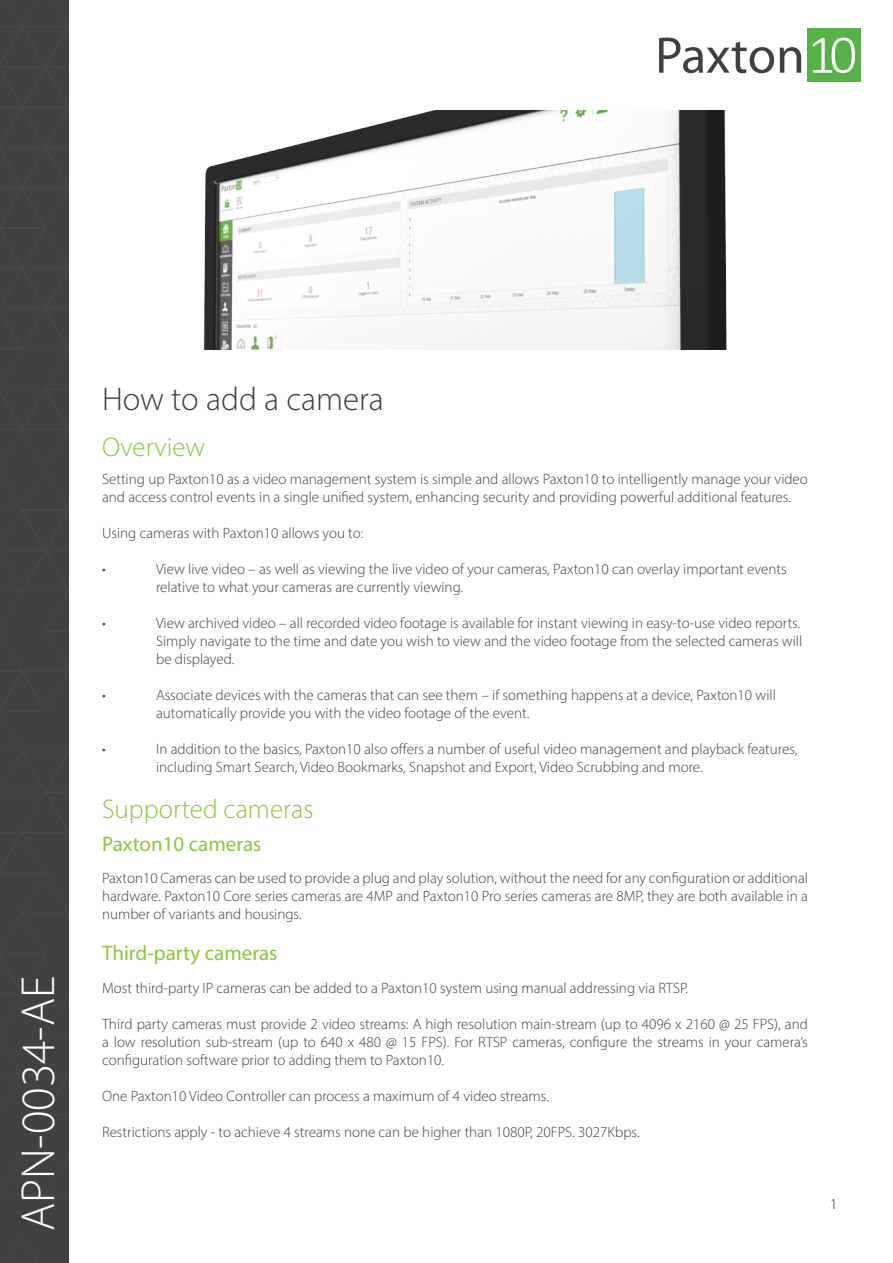
<style>
.page{position:relative;width:893px;height:1263px;background:#fff}
.page>*{position:absolute;margin:0;border:0;box-sizing:border-box;transform-origin:0 0}
.t1{font:300 48px "Myriad Pro";color:#fff}
.t2{font:300 33px "Myriad Pro";color:#3e3e3f}
.t3{font:300 27px "Myriad Pro";color:#8bc63e}
.t4{font:21px "Myriad Pro";color:#8bc63e}
.t5{font:300 15px/18px "Myriad Pro";color:#3e3e3f}
.t6{font:300 15px "Myriad Pro";color:#231f20}
</style>
<div class="page">
<img style="left:203px;top:110px;width:524px;height:239px">
<div style="left:0;top:0;width:69px;height:1263px;background:#414042"></div>
<svg style="left:6px;top:1236px;width:32px;height:27px"></svg>
<svg style="left:0;top:0;width:69px;height:1195px"></svg>
<div style="left:807px;top:29px;width:53px;height:53px;background:#56b146"></div>
<svg style="left:813px;top:38px;width:42px;height:35px"></svg>
<svg style="left:659px;top:38px;width:115px;height:35px"></svg>
<svg style="left:780px;top:47px;width:21px;height:26px"></svg>
<p class="t1" style="left:9px;top:1231px;width:257px;rotate:-90deg">APN-0034-AE</p>
<p class="t2" style="left:102px;top:379px;width:283px">How to add a camera</p>
<p class="t3" style="left:102px;top:430px;width:105px">Overview</p>
<p class="t5" style="left:102px;top:470px;width:707px">Setting up Paxton10 as a video management system is simple and allows Paxton10 to intelligently manage your video and access control events in a single unified system, enhancing security and providing powerful additional features.</p>
<p class="t5" style="left:102px;top:524px;width:263px">Using cameras with Paxton10 allows you to:</p>
<p class="t5" style="left:102px;top:560px;width:5px">•</p>
<p class="t5" style="left:156px;top:560px;width:632px">View live video – as well as viewing the live video of your cameras, Paxton10 can overlay important events relative to what your cameras are currently viewing.</p>
<p class="t5" style="left:102px;top:614px;width:5px">•</p>
<p class="t5" style="left:156px;top:614px;width:648px">View archived video – all recorded video footage is available for instant viewing in easy-to-use video reports.<br>Simply navigate to the time and date you wish to view and the video footage from the selected cameras will be displayed.</p>
<p class="t5" style="left:102px;top:686px;width:5px">•</p>
<p class="t5" style="left:156px;top:686px;width:621px">Associate devices with the cameras that can see them – if something happens at a device, Paxton10 will automatically provide you with the video footage of the event.</p>
<p class="t5" style="left:102px;top:740px;width:5px">•</p>
<p class="t5" style="left:156px;top:740px;width:643px">In addition to the basics, Paxton10 also offers a number of useful video management and playback features, including Smart Search, Video Bookmarks, Snapshot and Export, Video Scrubbing and more.</p>
<p class="t3" style="left:102px;top:792px;width:213px">Supported cameras</p>
<p class="t4" style="left:102px;top:830px;width:161px">Paxton10 cameras</p>
<p class="t5" style="left:102px;top:869px;width:707px;text-align:justify">Paxton10 Cameras can be used to provide a plug and play solution, without the need for any configuration or additional hardware. Paxton10 Core series cameras are 4MP and Paxton10 Pro series cameras are 8MP, they are both available in a number of variants and housings.</p>
<p class="t4" style="left:102px;top:940px;width:177px">Third-party cameras</p>
<p class="t5" style="left:102px;top:978px;width:588px">Most third-party IP cameras can be added to a Paxton10 system using manual addressing via RTSP.</p>
<p class="t5" style="left:102px;top:1014px;width:707px;text-align:justify">Third party cameras must provide 2 video streams: A high resolution main-stream (up to 4096 x 2160 @ 25 FPS), and a low resolution sub-stream (up to 640 x 480 @ 15 FPS). For RTSP cameras, configure the streams in your camera’s configuration software prior to adding them to Paxton10.</p>
<p class="t5" style="left:102px;top:1086px;width:448px">One Paxton10 Video Controller can process a maximum of 4 video streams.</p>
<p class="t5" style="left:102px;top:1122px;width:539px">Restrictions apply - to achieve 4 streams none can be higher than 1080P, 20FPS. 3027Kbps.</p>
<p class="t6" style="left:830px;top:1195px;width:9px">1</p>
</div>
